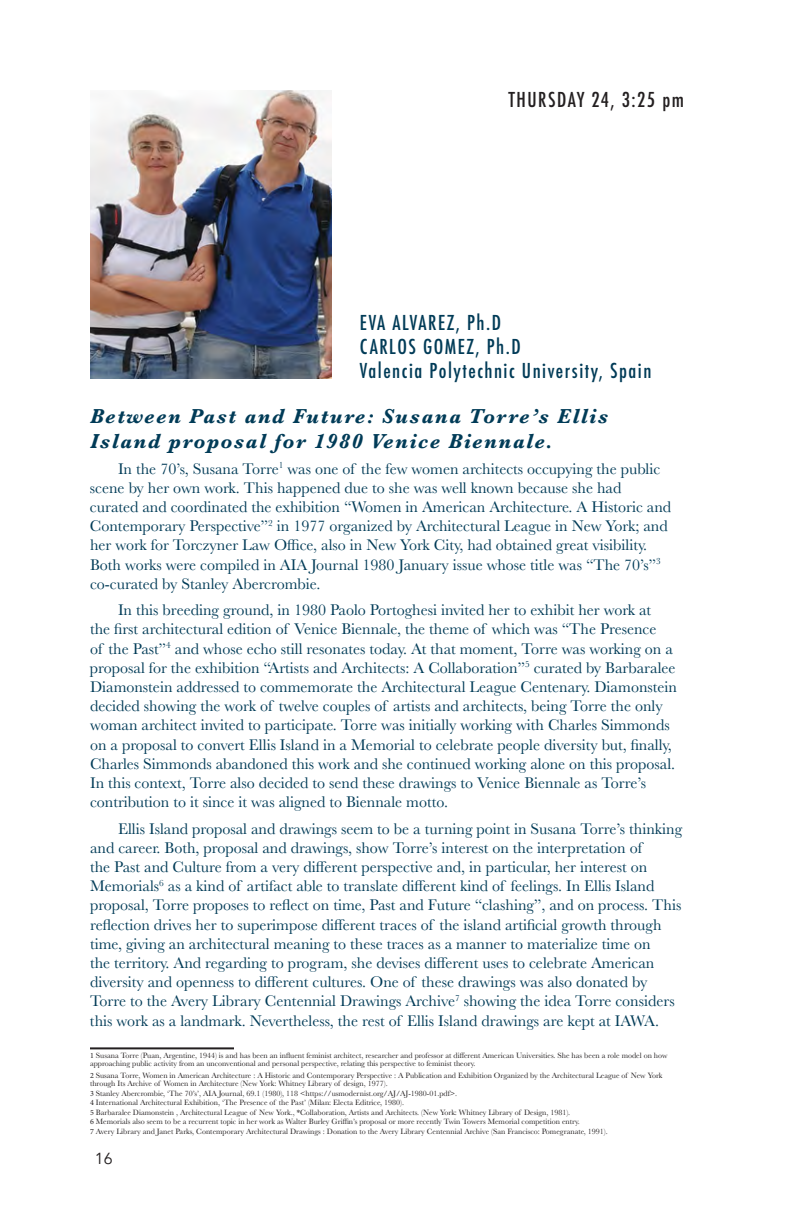
<style>
.page{position:relative;width:792px;height:1224px;background:#fff}
.page>*{position:absolute;margin:0;border:0;box-sizing:border-box;transform-origin:0 0}
.t1{font:italic 700 21px/25.2px "Baskerville";letter-spacing:.075em;color:#003b57}
.t2{font:500 condensed 20px "Futura";letter-spacing:.075em;color:#003b57}
.t3{font:500 condensed 20px "Futura";letter-spacing:.075em;color:#231f20}
.t4{font:16px/19.2px "Baskerville";color:#003b57}
.t5{font:16px "Avenir";color:#231f20}
.t6{font:8px/8px "Baskerville";color:#231f20}
.s1{font-family:"Minion Pro"}
</style>
<div class="page">
<hr style="left:90px;top:1047px;width:144px;height:2px;background:#231f20">
<img style="left:90px;top:90px;width:242px;height:288px">
<p class="t3" style="left:509px;top:86px;width:177px">THURSDAY 24, 3:25 pm</p>
<p class="t2" style="left:360px;top:310px;width:143px">EVA ALVAREZ, Ph.D</p>
<p class="t2" style="left:360px;top:334px;width:162px">CARLOS GOMEZ, Ph.D</p>
<p class="t2" style="left:360px;top:358px;width:293px">Valencia Polytechnic University, Spain</p>
<p class="t1" style="left:90px;top:403px;width:520px">Between Past and Future: Susana Torre’s Ellis<br>Island proposal for 1980 Venice Biennale.</p>
<p class="t4" style="left:90px;top:459px;width:583px;text-indent:28px">In the 70’s, Susana Torre<sup>1</sup> was one of the few women architects occupying the public scene by her own work. This happened due to she was well known because she had curated and coordinated the exhibition “Women in American Architecture. A Historic and Contemporary Perspective”<sup>2</sup> in 1977 organized by Architectural League in New York; and her work for Torczyner Law Office, also in New York City, had obtained great visibility.<br>Both works were compiled in AIA Journal 1980 January issue whose title was “The 70’s”<sup>3 </sup>co-curated by Stanley Abercrombie.</p>
<p class="t4" style="left:90px;top:601px;width:589px;text-indent:28px">In this breeding ground, in 1980 Paolo Portoghesi invited her to exhibit her work at<br>the first architectural edition of Venice Biennale, the theme of which was “The Presence<br>of the Past”<sup>4</sup> and whose echo still resonates today. At that moment, Torre was working on a proposal for the exhibition “Artists and Architects: A Collaboration”<sup>5</sup> curated by Barbaralee Diamonstein addressed to commemorate the Architectural League Centenary. Diamonstein decided showing the work of twelve couples of artists and architects, being Torre the only woman architect invited to participate. Torre was initially working with Charles Simmonds on a proposal to convert Ellis Island in a Memorial to celebrate people diversity but, finally, Charles Simmonds abandoned this work and she continued working alone on this proposal.<br>In this context, Torre also decided to send these drawings to Venice Biennale as Torre’s contribution to it since it was aligned to Biennale motto.</p>
<p class="t4" style="left:90px;top:819px;width:594px;text-indent:28px">Ellis Island proposal and drawings seem to be a turning point in Susana Torre’s thinking and career. Both, proposal and drawings, show Torre’s interest on the interpretation of<br>the Past and Culture from a very different perspective and, in particular, her interest on Memorials<sup>6</sup> as a kind of artifact able to translate different kind of feelings. In Ellis Island proposal, Torre proposes to reflect on time, Past and Future “clashing”, and on process. This reflection drives her to superimpose different traces of the island artificial growth through time, giving an architectural meaning to these traces as a manner to materialize time on<br>the territory. And regarding to program, she devises different uses to celebrate American diversity and openness to different cultures. One of these drawings was also donated by Torre to the Avery Library Centennial Drawings Archive<sup>7</sup> showing the idea Torre considers this work as a landmark. Nevertheless, the rest of Ellis Island drawings are kept at IAWA.</p>
<p class="t6" style="left:90px;top:1052px;width:579px"><span class="s1">1</span> Susana Torre (Puan, Argentine, 1944) is and has been an influent feminist architect, researcher and professor at different American Universities. She has been a role model on how approaching public activity from an unconventional and personal perspective, relating this perspective to feminist theory.</p>
<p class="t6" style="left:90px;top:1072px;width:574px"><span class="s1">2</span> Susana Torre, Women in American Architecture : A Historic and Contemporary Perspective : A Publication and Exhibition Organized by the Architectural League of New York through Its Archive of Women in Architecture (New York: Whitney Library of design, 1977).</p>
<p class="t6" style="left:90px;top:1089px;width:369px"><span class="s1">3</span> Stanley Abercrombie, ‘The 70’s’, AIA Journal, 69.1 (1980), 118 &lt;https://usmodernist.org/AJ/AJ-1980-01.pdf&gt;.</p>
<p class="t6" style="left:90px;top:1099px;width:316px"><span class="s1">4</span> International Architectural Exhibition, ‘The Presence of the Past’ (Milan: Electa Editrice, 1980).</p>
<p class="t6" style="left:90px;top:1108px;width:482px"><span class="s1">5</span> Barbaralee Diamonstein , Architectural League of New York., *Collaboration, Artists and Architects. (New York: Whitney Library of Design, 1981).</p>
<p class="t6" style="left:90px;top:1118px;width:491px"><span class="s1">6</span> Memorials also seem to be a recurrent topic in her work as Walter Burley Griffin’s proposal or more recently Twin Towers Memorial competition entry.</p>
<p class="t6" style="left:90px;top:1128px;width:519px"><span class="s1">7</span> Avery Library and Janet Parks, Contemporary Architectural Drawings : Donation to the Avery Library Centennial Archive (San Francisco: Pomegranate, 1991).</p>
<p class="t5" style="left:95px;top:1149px;width:19px">16</p>
</div>
